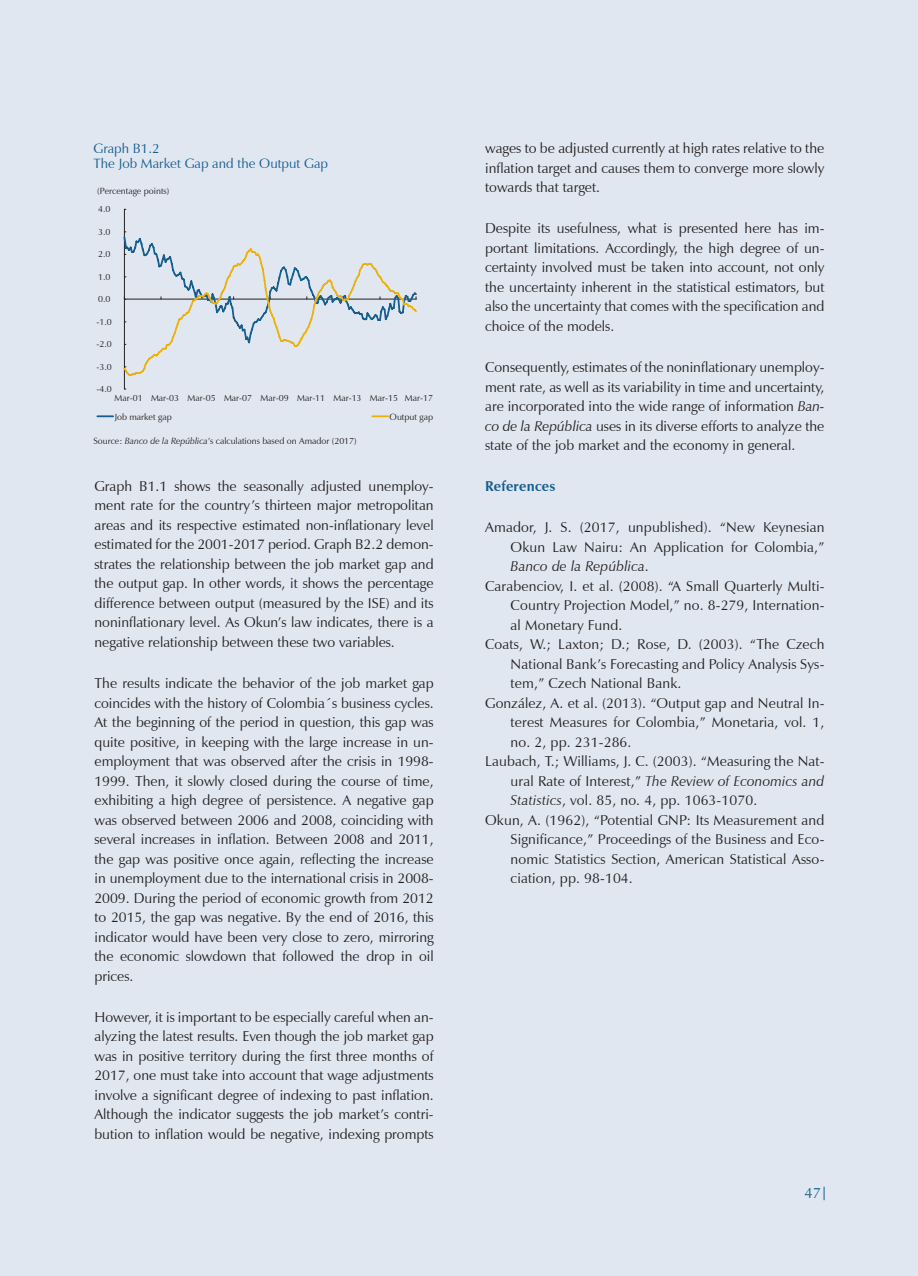
<style>
.page{position:relative;width:918px;height:1276px;background:#fff}
.page>*{position:absolute;margin:0;border:0;box-sizing:border-box;transform-origin:0 0}
.t1{font:15px "Zapf Humanist 601 BT";color:#165e8e}
.recuadro1{font:14.25px/19.5px "Zapf Humanist 601 BT";color:#231f20;text-align:justify}
.recuadro1_-_Bibliog{font:14.25px/19.5px "Zapf Humanist 601 BT";letter-spacing:.01em;color:#231f20;text-align:justify}
.recuadro1-2{font:700 14.25px "Zapf Humanist 601 BT";letter-spacing:.015em;color:#165e8e}
.titulo_grafico{font:13.5px "Zapf Humanist 601 BT";color:#165e8e}
.pie_grafica{font:9px "Zapf Humanist 601 BT";color:#231f20}
.s1{font-style:italic}
</style>
<div class="page">
<div style="left:1px;top:0;width:917px;height:1276px;background:#e1e7f1"></div>
<svg style="left:824px;top:1186px;width:1px;height:14px"></svg>
<hr style="left:124px;top:209px;width:1px;height:180px;background:#231f20">
<svg style="left:123px;top:231px;width:294px;height:147px"></svg>
<svg style="left:97px;top:415px;width:16px;height:2px"></svg>
<svg style="left:372px;top:415px;width:16px;height:2px"></svg>
<p class="titulo_grafico" style="left:94px;top:140px;width:67px">Graph B1.2</p>
<p class="titulo_grafico" style="left:94px;top:155px;width:236px">The Job Market Gap and the Output Gap</p>
<p class="pie_grafica" style="left:97px;top:185px;width:74px">(Percentage points)</p>
<p class="pie_grafica" style="left:98px;top:204px;width:14px">4.0</p>
<p class="pie_grafica" style="left:98px;top:226px;width:14px">3.0</p>
<p class="pie_grafica" style="left:98px;top:248px;width:14px">2.0</p>
<p class="pie_grafica" style="left:98px;top:271px;width:14px">1.0</p>
<p class="pie_grafica" style="left:98px;top:293px;width:14px">0.0</p>
<p class="pie_grafica" style="left:96px;top:316px;width:17px">-1.0</p>
<p class="pie_grafica" style="left:96px;top:338px;width:17px">-2.0</p>
<p class="pie_grafica" style="left:96px;top:361px;width:17px">-3.0</p>
<p class="pie_grafica" style="left:96px;top:383px;width:17px">-4.0</p>
<p class="pie_grafica" style="left:115px;top:393px;width:320px">Mar-01 Mar-03 Mar-05 Mar-07 Mar-09 Mar-11 Mar-13 Mar-15 Mar-17</p>
<p class="pie_grafica" style="left:115px;top:411px;width:58px">Job market gap</p>
<p class="pie_grafica" style="left:390px;top:411px;width:45px">Output gap</p>
<p class="pie_grafica" style="left:94px;top:435px;width:265px">Source: <span class="s1">Banco de la República</span>’s calculations based on Amador (2017)</p>
<p class="recuadro1" style="left:94px;top:476px;width:341px">Graph B1.1 shows the seasonally adjusted unemploy&shy;ment rate for the country’s thirteen major metropolitan areas and its respective estimated non-inflationary level estimated for the 2001-2017 period. Graph B2.2 demon&shy;strates the relationship between the job market gap and the output gap. In other words, it shows the percentage difference between output (measured by the ISE) and its noninflationary level. As Okun’s law indicates, there is a negative relationship between these two variables.</p>
<p class="recuadro1" style="left:94px;top:673px;width:341px">The results indicate the behavior of the job market gap coincides with the history of Colombia´s business cycles.<br>At the beginning of the period in question, this gap was quite positive, in keeping with the large increase in un&shy;employment that was observed after the crisis in 1998- 1999. Then, it slowly closed during the course of time, exhibiting a high degree of persistence. A negative gap was observed between 2006 and 2008, coinciding with several increases in inflation. Between 2008 and 2011, the gap was positive once again, reflecting the increase in unemployment due to the international crisis in 2008- 2009. During the period of economic growth from 2012 to 2015, the gap was negative. By the end of 2016, this indicator would have been very close to zero, mirroring the economic slowdown that followed the drop in oil prices.</p>
<p class="recuadro1" style="left:94px;top:1007px;width:341px">However, it is important to be especially careful when an&shy;alyzing the latest results. Even though the job market gap was in positive territory during the first three months of 2017, one must take into account that wage adjustments involve a significant degree of indexing to past inflation.<br>Although the indicator suggests the job market’s contri&shy;bution to inflation would be negative, indexing prompts</p>
<p class="recuadro1" style="left:485px;top:139px;width:341px">wages to be adjusted currently at high rates relative to the inflation target and causes them to converge more slowly towards that target.</p>
<p class="recuadro1" style="left:485px;top:219px;width:341px">Despite its usefulness, what is presented here has im&shy;portant limitations. Accordingly, the high degree of un&shy;certainty involved must be taken into account, not only the uncertainty inherent in the statistical estimators, but also the uncertainty that comes with the specification and choice of the models.</p>
<p class="recuadro1" style="left:485px;top:357px;width:341px">Consequently, estimates of the noninflationary unemploy&shy;ment rate, as well as its variability in time and uncertainty, are incorporated into the wide range of information <span class="s1">Ban&shy;co de la República</span> uses in its diverse efforts to analyze the state of the job market and the economy in general.</p>
<p class="recuadro1-2" style="left:485px;top:477px;width:72px">References</p>
<p class="recuadro1_-_Bibliog" style="left:511px;top:517px;width:315px;text-indent:-25px">Amador, J. S. (2017, unpublished). “New Keynesian Okun Law Nairu: An Application for Colombia,” <span class="s1">Banco de la República</span>.</p>
<p class="recuadro1_-_Bibliog" style="left:511px;top:576px;width:315px;text-indent:-25px">Carabenciov, I. et al. (2008). “A Small Quarterly Multi-Country Projection Model,” no. 8-279, Internation&shy;al Monetary Fund.</p>
<p class="recuadro1_-_Bibliog" style="left:511px;top:634px;width:315px;text-indent:-25px">Coats, W.; Laxton; D.; Rose, D. (2003). “The Czech National Bank’s Forecasting and Policy Analysis Sys&shy;tem,” Czech National Bank.</p>
<p class="recuadro1_-_Bibliog" style="left:511px;top:693px;width:315px;text-indent:-25px">González, A. et al. (2013). “Output gap and Neutral In&shy;terest Measures for Colombia,” Monetaria, vol. 1, no. 2, pp. 231-286.</p>
<p class="recuadro1_-_Bibliog" style="left:511px;top:751px;width:315px;text-indent:-25px">Laubach, T.; Williams, J. C. (2003). “Measuring the Nat&shy;ural Rate of Interest,” <span class="s1">The Review of Economics and Statistics</span>, vol. 85, no. 4, pp. 1063-1070.</p>
<p class="recuadro1_-_Bibliog" style="left:511px;top:810px;width:315px;text-indent:-25px">Okun, A. (1962), “Potential GNP: Its Measurement and Significance,” Proceedings of the Business and Eco&shy;nomic Statistics Section, American Statistical Asso&shy;ciation, pp. 98-104.</p>
<p class="t1" style="left:805px;top:1184px;width:18px">47</p>
</div>
